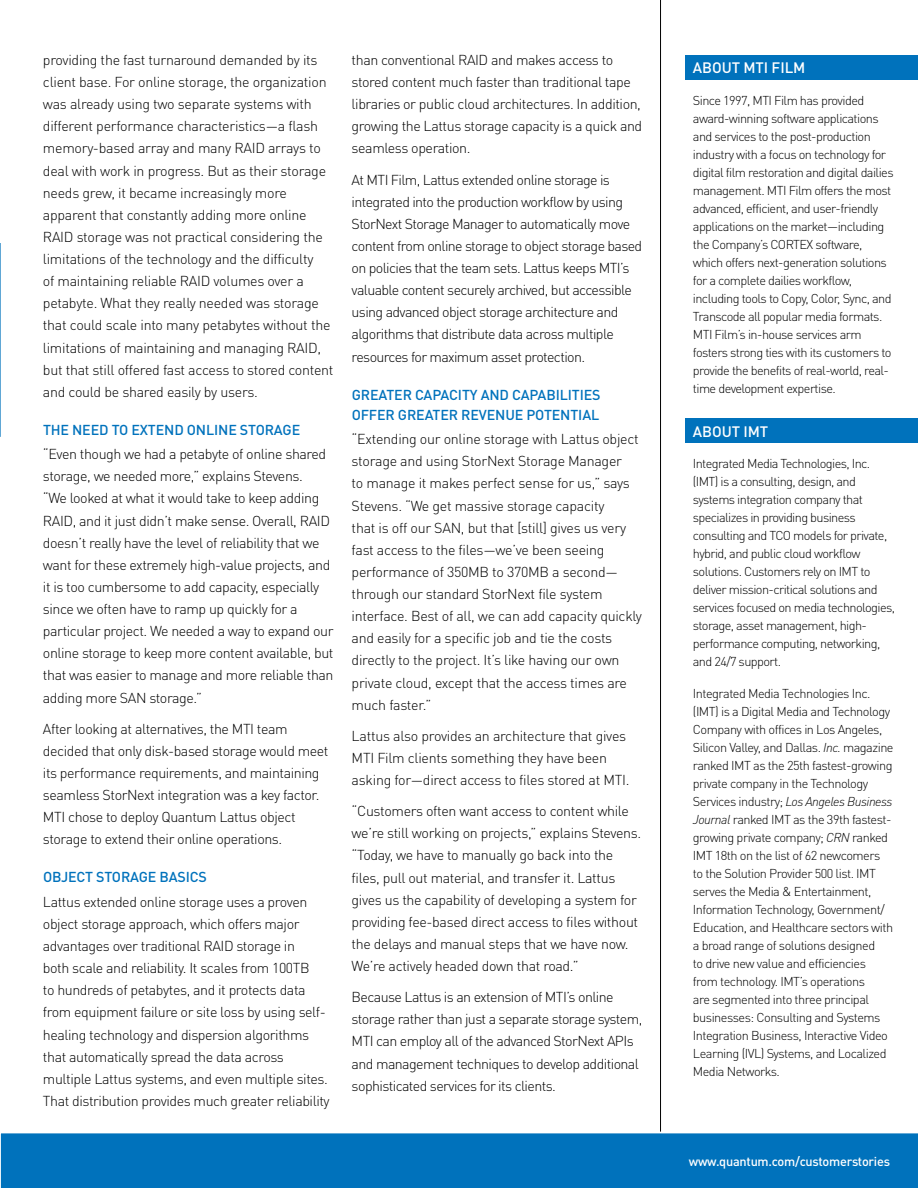
<style>
.page{position:relative;width:918px;height:1188px;background:#fff}
.page>*{position:absolute;margin:0;border:0;box-sizing:border-box;transform-origin:0 0}
.t1{font:500 15px "DIN Pro";letter-spacing:-.005em;color:#fff}
.t2{font:300 14.25px/22.2px "DIN Pro";letter-spacing:-.03em;color:#000}
.Gus_New_Subhead_0{font:500 14.25px/20.2px "DIN Pro";letter-spacing:-.01em;color:#0072bc}
.t3{font:300 12.75px/18px "DIN Pro";letter-spacing:-.045em;color:#000}
.t4{font:500 12.75px "DIN Pro";letter-spacing:-.02em;color:#fff}
.s1{font-style:italic}
</style>
<div class="page">
<svg style="left:0;top:243px;width:1px;height:194px"></svg>
<hr style="left:660px;top:0;width:1px;height:1157px;background:#000">
<div style="left:0;top:1132px;width:918px;height:56px;background:#0072bc"></div>
<div style="left:686px;top:55px;width:232px;height:25px;background:#0072bc"></div>
<div style="left:686px;top:418px;width:232px;height:25px;background:#0072bc"></div>
<p class="t2" style="left:43px;top:47px;width:292px">providing the fast turnaround demanded by its client base. For online storage, the organization was already using two separate systems with different performance characteristics—a flash memory-based array and many RAID arrays to deal with work in progress. But as their storage needs grew, it became increasingly more apparent that constantly adding more online RAID storage was not practical considering the limitations of the technology and the difficulty<br>of maintaining reliable RAID volumes over a petabyte. What they really needed was storage that could scale into many petabytes without the limitations of maintaining and managing RAID, but that still offered fast access to stored content and could be shared easily by users.</p>
<p class="Gus_New_Subhead_0" style="left:43px;top:418px;width:259px">THE NEED TO EXTEND ONLINE STORAGE</p>
<p class="t2" style="left:43px;top:442px;width:292px">“Even though we had a petabyte of online shared storage, we needed more,” explains Stevens.<br>“We looked at what it would take to keep adding RAID, and it just didn’t make sense. Overall, RAID doesn’t really have the level of reliability that we want for these extremely high-value projects, and it is too cumbersome to add capacity, especially since we often have to ramp up quickly for a particular project. We needed a way to expand our online storage to keep more content available, but that was easier to manage and more reliable than adding more SAN storage.”</p>
<p class="t2" style="left:43px;top:716px;width:287px">After looking at alternatives, the MTI team decided that only disk-based storage would meet its performance requirements, and maintaining seamless StorNext integration was a key factor.<br>MTI chose to deploy Quantum Lattus object storage to extend their online operations.</p>
<p class="Gus_New_Subhead_0" style="left:43px;top:866px;width:166px">OBJECT STORAGE BASICS</p>
<p class="t2" style="left:43px;top:889px;width:288px">Lattus extended online storage uses a proven object storage approach, which offers major advantages over traditional RAID storage in<br>both scale and reliability. It scales from 100TB<br>to hundreds of petabytes, and it protects data from equipment failure or site loss by using self&shy;healing technology and dispersion algorithms that automatically spread the data across multiple Lattus systems, and even multiple sites.<br>That distribution provides much greater reliability</p>
<p class="t2" style="left:352px;top:47px;width:292px">than conventional RAID and makes access to stored content much faster than traditional tape libraries or public cloud architectures. In addition, growing the Lattus storage capacity is a quick and seamless operation.</p>
<p class="t2" style="left:352px;top:167px;width:292px">At MTI Film, Lattus extended online storage is integrated into the production workflow by using StorNext Storage Manager to automatically move content from online storage to object storage based on policies that the team sets. Lattus keeps MTI’s valuable content securely archived, but accessible using advanced object storage architecture and algorithms that distribute data across multiple resources for maximum asset protection.</p>
<p class="Gus_New_Subhead_0" style="left:352px;top:383px;width:250px">GREATER CAPACITY AND CAPABILITIES<br>OFFER GREATER REVENUE POTENTIAL</p>
<p class="t2" style="left:352px;top:427px;width:292px">“Extending our online storage with Lattus object storage and using StorNext Storage Manager<br>to manage it makes perfect sense for us,” says Stevens. “We get massive storage capacity<br>that is off our SAN, but that [still] gives us very fast access to the files—we’ve been seeing performance of 350MB to 370MB a second— through our standard StorNext file system interface. Best of all, we can add capacity quickly and easily for a specific job and tie the costs directly to the project. It’s like having our own private cloud, except that the access times are much faster.”</p>
<p class="t2" style="left:352px;top:723px;width:279px">Lattus also provides an architecture that gives<br>MTI Film clients something they have been asking for—direct access to files stored at MTI.</p>
<p class="t2" style="left:352px;top:799px;width:291px">“Customers often want access to content while we’re still working on projects,” explains Stevens. “Today, we have to manually go back into the files, pull out material, and transfer it. Lattus gives us the capability of developing a system for providing fee-based direct access to files without the delays and manual steps that we have now.<br>We’re actively headed down that road.”</p>
<p class="t2" style="left:352px;top:985px;width:292px">Because Lattus is an extension of MTI’s online storage rather than just a separate storage system, MTI can employ all of the advanced StorNext APIs and management techniques to develop additional sophisticated services for its clients.</p>
<p class="t1" style="left:693px;top:56px;width:114px">ABOUT MTI FILM</p>
<p class="t3" style="left:693px;top:90px;width:202px">Since 1997, MTI Film has provided award-winning software applications and services to the post-production industry with a focus on technology for digital film restoration and digital dailies management. MTI Film offers the most advanced, efficient, and user-friendly applications on the market—including the Company’s CORTEX software, which offers next-generation solutions for a complete dailies workflow, including tools to Copy, Color, Sync, and Transcode all popular media formats.<br>MTI Film’s in-house services arm fosters strong ties with its customers to provide the benefits of real-world, real&shy;time development expertise.</p>
<p class="t1" style="left:693px;top:419px;width:77px">ABOUT IMT</p>
<p class="t3" style="left:693px;top:453px;width:204px">Integrated Media Technologies, Inc. (IMT) is a consulting, design, and systems integration company that specializes in providing business consulting and TCO models for private, hybrid, and public cloud workflow solutions. Customers rely on IMT to deliver mission-critical solutions and services focused on media technologies, storage, asset management, high&shy;performance computing, networking, and 24/7 support.</p>
<p class="t3" style="left:693px;top:683px;width:202px">Integrated Media Technologies Inc. (IMT) is a Digital Media and Technology Company with offices in Los Angeles, Silicon Valley, and Dallas. <span class="s1">Inc.</span> magazine ranked IMT as the 25th fastest-growing private company in the Technology Services industry; <span class="s1">Los Angeles Business Journal</span> ranked IMT as the 39th fastest&shy;growing private company; <span class="s1">CRN</span> ranked IMT 18th on the list of 62 newcomers to the Solution Provider 500 list. IMT serves the Media &amp; Entertainment, Information Technology, Government/ Education, and Healthcare sectors with a broad range of solutions designed<br>to drive new value and efficiencies from technology. IMT’s operations<br>are segmented into three principal businesses: Consulting and Systems Integration Business, Interactive Video Learning (IVL) Systems, and Localized Media Networks.</p>
<p class="t4" style="left:689px;top:1151px;width:203px">www.quantum.com/customerstories</p>
</div>
